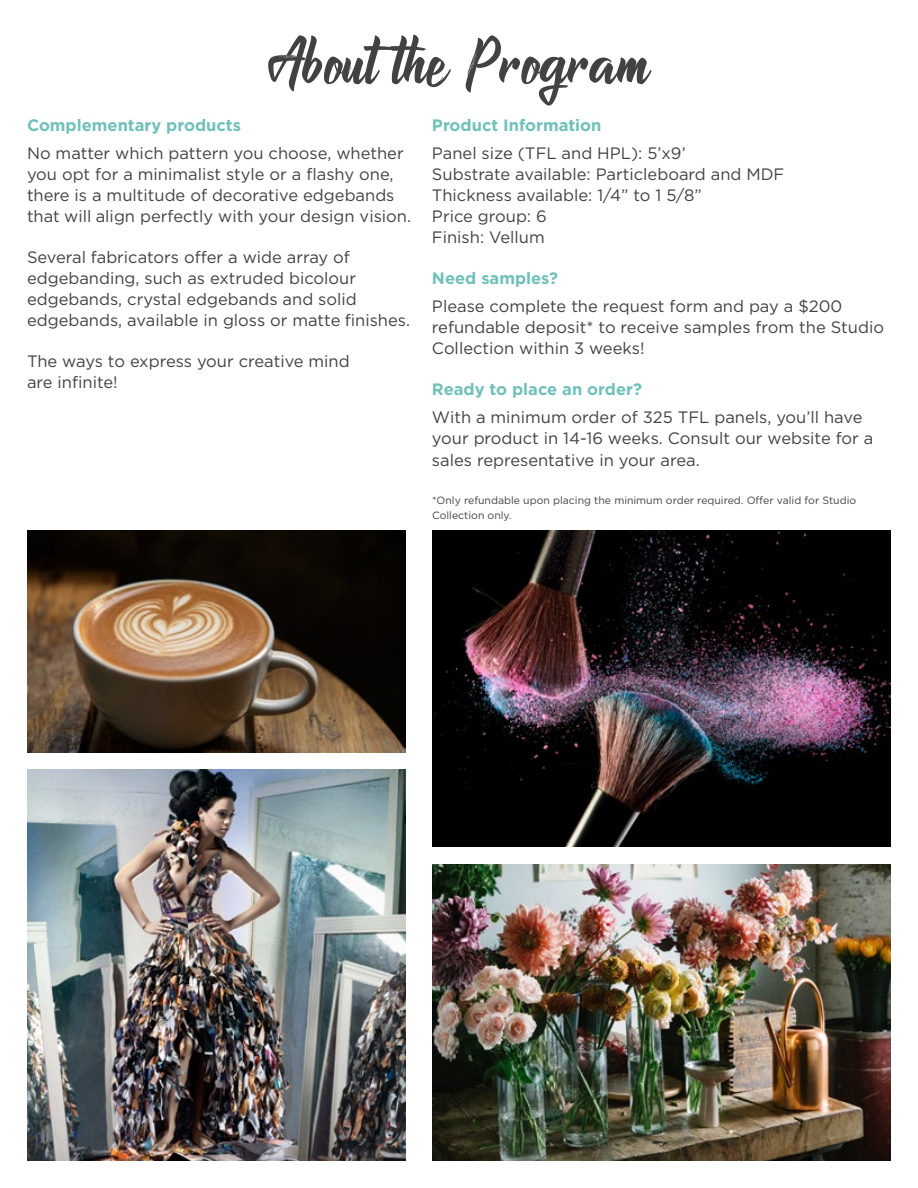
<style>
.page{position:relative;width:918px;height:1188px;background:#fff}
.page>*{position:absolute;margin:0;border:0;box-sizing:border-box;transform-origin:0 0}
.t1{font:60px "Atlantis the lost City";color:#444142}
.t2{font:16.5px/21px "Gotham";color:#444142}
.t3{font:700 16.5px "Gotham";color:#70c1b9}
.t4{font:10.5px/15px "Gotham";color:#444142}
</style>
<div class="page">
<img style="left:432px;top:531px;width:459px;height:316px">
<img style="left:27px;top:770px;width:378px;height:391px">
<img style="left:432px;top:864px;width:459px;height:297px">
<img style="left:27px;top:531px;width:378px;height:222px">
<h1 class="t1" style="left:268px;top:21px;width:383px">About the Program</h1>
<p class="t3" style="left:27px;top:114px;width:216px">Complementary products</p>
<p class="t2" style="left:27px;top:142px;width:386px">No matter which pattern you choose, whether you opt for a minimalist style or a flashy one, there is a multitude of decorative edgebands that will align perfectly with your design vision.</p>
<p class="t2" style="left:27px;top:246px;width:385px">Several fabricators offer a wide array of edgebanding, such as extruded bicolour edgebands, crystal edgebands and solid edgebands, available in gloss or matte finishes.</p>
<p class="t2" style="left:27px;top:351px;width:324px">The ways to express your creative mind are infinite!</p>
<p class="t3" style="left:432px;top:114px;width:171px">Product Information</p>
<p class="t2" style="left:432px;top:142px;width:354px">Panel size (TFL and HPL): 5’x9’<br>Substrate available: Particleboard and MDF<br>Thickness available: 1/4” to 1 5/8”<br>Price group: 6<br>Finish: Vellum</p>
<p class="t3" style="left:432px;top:267px;width:127px">Need samples?</p>
<p class="t2" style="left:432px;top:295px;width:454px">Please complete the request form and pay a $200 refundable deposit* to receive samples from the Studio<br>Collection within 3 weeks!</p>
<p class="t3" style="left:432px;top:378px;width:212px">Ready to place an order?</p>
<p class="t2" style="left:432px;top:406px;width:443px">With a minimum order of 325 TFL panels, you’ll have your product in 14-16 weeks. Consult our website for a</p>
<p class="t2" style="left:432px;top:450px;width:269px">sales representative in your area.</p>
<p class="t4" style="left:432px;top:493px;width:426px">*Only refundable upon placing the minimum order required. Offer valid for Studio<br>Collection only.</p>
</div>
